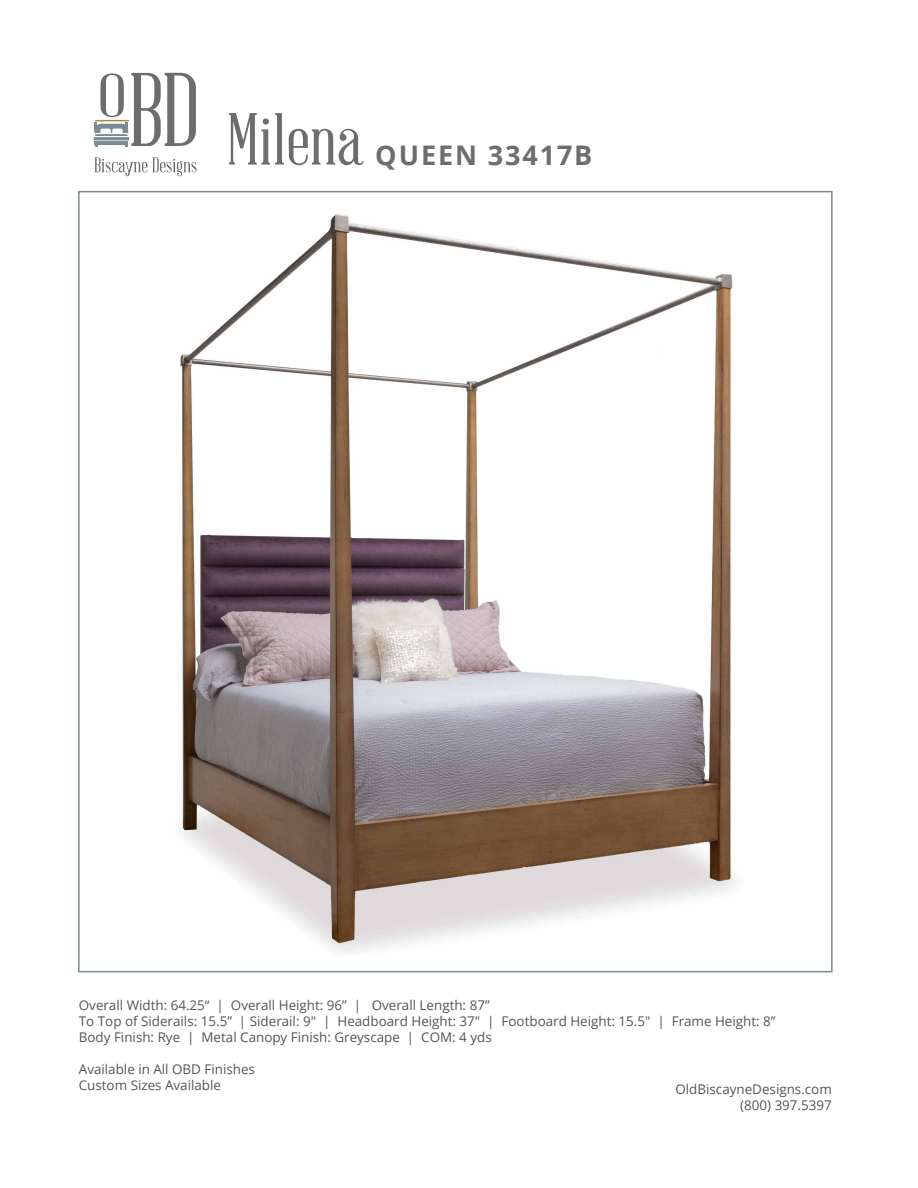
<style>
.page{position:relative;width:918px;height:1188px;background:#fff}
.page>*{position:absolute;margin:0;border:0;box-sizing:border-box;transform-origin:0 0}
.t1{font:72px "Abraham Lincoln";color:#6d6d6f}
.t2{font:700 27px "Open Sans";letter-spacing:.07em;color:#6d6d6f}
.t3{font:13.35px/16px "Open Sans";color:#545653}
</style>
<div class="page">
<img style="left:179px;top:214px;width:556px;height:738px">
<svg style="left:95px;top:157px;width:102px;height:19px"></svg>
<svg style="left:93px;top:73px;width:103px;height:74px"></svg>
<h1 class="t1" style="left:227px;top:102px;width:137px">Milena</h1>
<h2 class="t2" style="left:375px;top:136px;width:219px">QUEEN 33417B</h2>
<p class="t3" style="left:79px;top:997px;width:698px">Overall Width: 64.25“ | Overall Height: 96” | Overall Length: 87”<br>To Top of Siderails: 15.5” | Siderail: 9" | Headboard Height: 37" | Footboard Height: 15.5" | Frame Height: 8”<br>Body Finish: Rye | Metal Canopy Finish: Greyscape | COM: 4 yds</p>
<p class="t3" style="left:79px;top:1061px;width:178px">Available in All OBD Finishes<br>Custom Sizes Available</p>
<p class="t3" style="left:675px;top:1080px;width:158px;text-align:right">OldBiscayneDesigns.com (800) 397.5397</p>
</div>
